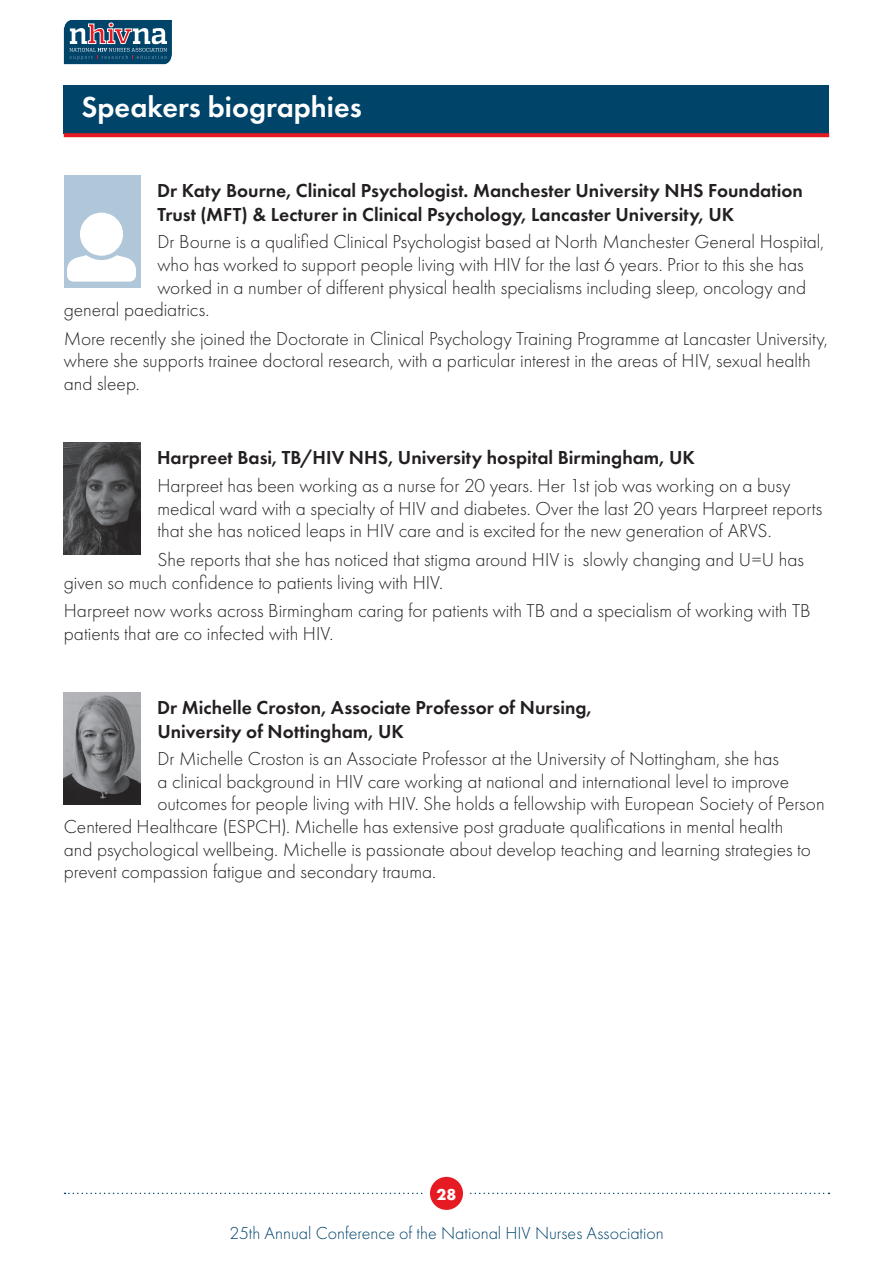
<style>
.page{position:relative;width:893px;height:1263px;background:#fff}
.page>*{position:absolute;margin:0;border:0;box-sizing:border-box;transform-origin:0 0}
.t1{font:600 30px "Futura PT";color:#fff}
.Biog_Body_Copy{font:300 19.5px/22.5px "Futura PT";color:#231f20}
.Biog_Body_Copy-2{font:600 19.5px/23.4px "Futura PT";color:#231f20}
.t2{font:300 18px "Futura PT";color:#00446a}
.t3{font:700 16.5px "Futura PT";color:#fff}
</style>
<div class="page">
<svg style="left:63px;top:20px;width:109px;height:45px;background:#3f6884"></svg>
<svg style="left:64px;top:1193px;width:765px;height:1px"></svg>
<svg style="left:427px;top:1174px;width:39px;height:38px"></svg>
<div style="left:425px;top:1171px;width:43px;height:44px;border:5px solid #fff;border-radius:50%"></div>
<div style="left:64px;top:85px;width:765px;height:48px;background:#00446a"></div>
<svg style="left:64px;top:133px;width:765px;height:4px;background:#da1b26"></svg>
<div style="left:64px;top:175px;width:76px;height:112px;background:#b0c7d9"></div>
<img style="left:64px;top:442px;width:76px;height:112px">
<img style="left:64px;top:692px;width:76px;height:112px">
<svg style="left:67px;top:213px;width:69px;height:69px"></svg>
<p class="t1" style="left:81px;top:88px;width:282px">Speakers biographies</p>
<p class="Biog_Body_Copy-2" style="left:157px;top:179px;width:647px">Dr Katy Bourne, Clinical Psychologist. Manchester University NHS Foundation<br>Trust (MFT) &amp; Lecturer in Clinical Psychology, Lancaster University, UK</p>
<p class="Biog_Body_Copy" style="left:157px;top:231px;width:668px">Dr Bourne is a qualified Clinical Psychologist based at North Manchester General Hospital,</p>
<p class="Biog_Body_Copy" style="left:157px;top:253px;width:648px">who has worked to support people living with HIV for the last 6 years. Prior to this she has</p>
<p class="Biog_Body_Copy" style="left:157px;top:276px;width:650px">worked in a number of different physical health specialisms including sleep, oncology and</p>
<p class="Biog_Body_Copy" style="left:64px;top:298px;width:147px">general paediatrics.</p>
<p class="Biog_Body_Copy" style="left:64px;top:327px;width:766px">More recently she joined the Doctorate in Clinical Psychology Training Programme at Lancaster University, where she supports trainee doctoral research, with a particular interest in the areas of HIV, sexual health and sleep.</p>
<p class="Biog_Body_Copy-2" style="left:157px;top:446px;width:539px">Harpreet Basi, TB/HIV NHS, University hospital Birmingham, UK</p>
<p class="Biog_Body_Copy" style="left:157px;top:474px;width:666px">Harpreet has been working as a nurse for 20 years. Her 1st job was working on a busy medical ward with a specialty of HIV and diabetes. Over the last 20 years Harpreet reports that she has noticed leaps in HIV care and is excited for the new generation of ARVS.</p>
<p class="Biog_Body_Copy" style="left:64px;top:548px;width:742px;text-indent:94px">She reports that she has noticed that stigma around HIV is slowly changing and U=U has given so much confidence to patients living with HIV.</p>
<p class="Biog_Body_Copy" style="left:64px;top:600px;width:748px">Harpreet now works across Birmingham caring for patients with TB and a specialism of working with TB patients that are co infected with HIV.</p>
<p class="Biog_Body_Copy-2" style="left:157px;top:696px;width:436px">Dr Michelle Croston, Associate Professor of Nursing,<br>University of Nottingham, UK</p>
<p class="Biog_Body_Copy" style="left:157px;top:748px;width:623px">Dr Michelle Croston is an Associate Professor at the University of Nottingham, she has</p>
<p class="Biog_Body_Copy" style="left:157px;top:770px;width:633px">a clinical background in HIV care working at national and international level to improve</p>
<p class="Biog_Body_Copy" style="left:157px;top:793px;width:669px">outcomes for people living with HIV. She holds a fellowship with European Society of Person</p>
<p class="Biog_Body_Copy" style="left:64px;top:815px;width:721px">Centered Healthcare (ESPCH). Michelle has extensive post graduate qualifications in mental health</p>
<p class="Biog_Body_Copy" style="left:64px;top:838px;width:749px">and psychological wellbeing. Michelle is passionate about develop teaching and learning strategies to</p>
<p class="Biog_Body_Copy" style="left:64px;top:860px;width:374px">prevent compassion fatigue and secondary trauma.</p>
<p class="t3" style="left:437px;top:1183px;width:21px">28</p>
<p class="t2" style="left:229px;top:1222px;width:436px">25th Annual Conference of the National HIV Nurses Association</p>
</div>
